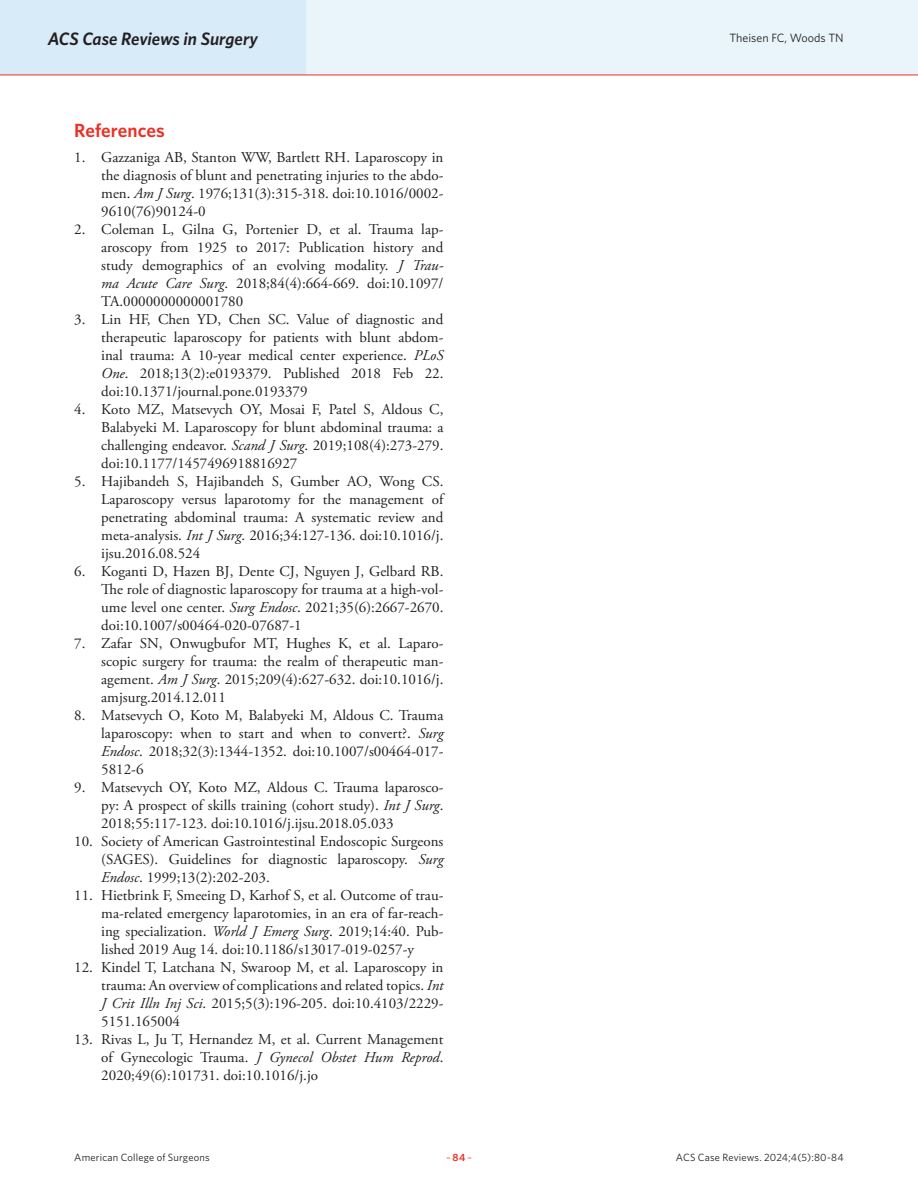
<style>
.page{position:relative;width:918px;height:1188px;background:#fff}
.page>*{position:absolute;margin:0;border:0;box-sizing:border-box;transform-origin:0 0}
.Article_Subhead{font:600 19.2px "Whitney";color:#ee2e22}
.t1{font:italic 600 18px "Whitney";letter-spacing:-.005em;color:#231f20}
.t2{font:15px/18px "Adobe Garamond Pro";color:#231f20;text-align:justify}
.t3{font:12px "Whitney";color:#231f20}
.t4{font:10.5px "Whitney";letter-spacing:.015em;color:#231f20}
.t5{font:10.5px "Whitney";color:#ee2e22}
.s1{font-style:italic}
.s2{font-weight:600}
</style>
<div class="page">
<div style="left:0;top:0;width:918px;height:75px;background:#eaf5fb"></div>
<div style="left:0;top:0;width:306px;height:75px;background:#d7ebf8"></div>
<hr style="left:0;top:75px;width:918px;height:1px;background:#ee2e22">
<p class="t1" style="left:48px;top:26px;width:212px">ACS Case Reviews in Surgery</p>
<p class="t3" style="left:730px;top:30px;width:116px">Theisen FC, Woods TN</p>
<p class="Article_Subhead" style="left:74px;top:117px;width:92px">References</p>
<p class="t2" style="left:101px;top:149px;width:344px;text-indent:-27px">1. Gazzaniga AB, Stanton WW, Bartlett RH. Laparoscopy in the diagnosis of blunt and penetrating injuries to the abdo&shy;men. <span class="s1">Am J Surg</span>. 1976;131(3):315-318. doi:10.1016/0002- 9610(76)90124-0</p>
<p class="t2" style="left:101px;top:221px;width:344px;text-indent:-27px">2. Coleman L, Gilna G, Portenier D, et al. Trauma lap&shy;aroscopy from 1925 to 2017: Publication history and study demographics of an evolving modality. <span class="s1">J Trau&shy;ma Acute Care Surg</span>. 2018;84(4):664-669. doi:10.1097/ TA.0000000000001780</p>
<p class="t2" style="left:101px;top:311px;width:344px;text-indent:-27px">3. Lin HF, Chen YD, Chen SC. Value of diagnostic and therapeutic laparoscopy for patients with blunt abdom&shy;inal trauma: A 10-year medical center experience. <span class="s1">PLoS One</span>. 2018;13(2):e0193379. Published 2018 Feb 22. doi:10.1371/journal.pone.0193379</p>
<p class="t2" style="left:101px;top:401px;width:344px;text-indent:-27px">4. Koto MZ, Matsevych OY, Mosai F, Patel S, Aldous C, Balabyeki M. Laparoscopy for blunt abdominal trauma: a challenging endeavor. <span class="s1">Scand J Surg</span>. 2019;108(4):273-279. doi:10.1177/1457496918816927</p>
<p class="t2" style="left:101px;top:473px;width:344px;text-indent:-27px">5. Hajibandeh S, Hajibandeh S, Gumber AO, Wong CS.<br>Laparoscopy versus laparotomy for the management of penetrating abdominal trauma: A systematic review and meta-analysis. <span class="s1">Int J Surg</span>. 2016;34:127-136. doi:10.1016/j. ijsu.2016.08.524</p>
<p class="t2" style="left:101px;top:563px;width:344px;text-indent:-27px">6. Koganti D, Hazen BJ, Dente CJ, Nguyen J, Gelbard RB.<br>The role of diagnostic laparoscopy for trauma at a high-vol&shy;ume level one center. <span class="s1">Surg Endosc</span>. 2021;35(6):2667-2670. doi:10.1007/s00464-020-07687-1</p>
<p class="t2" style="left:101px;top:635px;width:344px;text-indent:-27px">7. Zafar SN, Onwugbufor MT, Hughes K, et al. Laparo&shy;scopic surgery for trauma: the realm of therapeutic man&shy;agement. <span class="s1">Am J Surg</span>. 2015;209(4):627-632. doi:10.1016/j. amjsurg.2014.12.011</p>
<p class="t2" style="left:101px;top:707px;width:344px;text-indent:-27px">8. Matsevych O, Koto M, Balabyeki M, Aldous C. Trauma laparoscopy: when to start and when to convert?. <span class="s1">Surg Endosc</span>. 2018;32(3):1344-1352. doi:10.1007/s00464-017- 5812-6</p>
<p class="t2" style="left:101px;top:779px;width:344px;text-indent:-27px">9. Matsevych OY, Koto MZ, Aldous C. Trauma laparosco&shy;py: A prospect of skills training (cohort study). <span class="s1">Int J Surg</span>.<br>2018;55:117-123. doi:10.1016/j.ijsu.2018.05.033</p>
<p class="t2" style="left:101px;top:833px;width:344px;text-indent:-27px">10. Society of American Gastrointestinal Endoscopic Surgeons (SAGES). Guidelines for diagnostic laparoscopy. <span class="s1">Surg Endosc</span>. 1999;13(2):202-203.</p>
<p class="t2" style="left:101px;top:887px;width:344px;text-indent:-27px">11. Hietbrink F, Smeeing D, Karhof S, et al. Outcome of trau&shy;ma-related emergency laparotomies, in an era of far-reach&shy;ing specialization. <span class="s1">World J Emerg Surg</span>. 2019;14:40. Pub&shy;lished 2019 Aug 14. doi:10.1186/s13017-019-0257-y</p>
<p class="t2" style="left:101px;top:959px;width:344px;text-indent:-27px">12. Kindel T, Latchana N, Swaroop M, et al. Laparoscopy in trauma: An overview of complications and related topics. <span class="s1">Int J Crit Illn Inj Sci</span>. 2015;5(3):196-205. doi:10.4103/2229- 5151.165004</p>
<p class="t2" style="left:101px;top:1031px;width:344px;text-indent:-27px">13. Rivas L, Ju T, Hernandez M, et al. Current Management of Gynecologic Trauma. <span class="s1">J Gynecol Obstet Hum Reprod</span>.<br>2020;49(6):101731. doi:10.1016/j.jo</p>
<p class="t4" style="left:74px;top:1150px;width:137px">American College of Surgeons</p>
<p class="t5" style="left:446px;top:1150px;width:27px">–<span class="s2">84</span>–</p>
<p class="t4" style="left:676px;top:1150px;width:169px">ACS Case Reviews. 2024;4(5):80-84</p>
</div>
